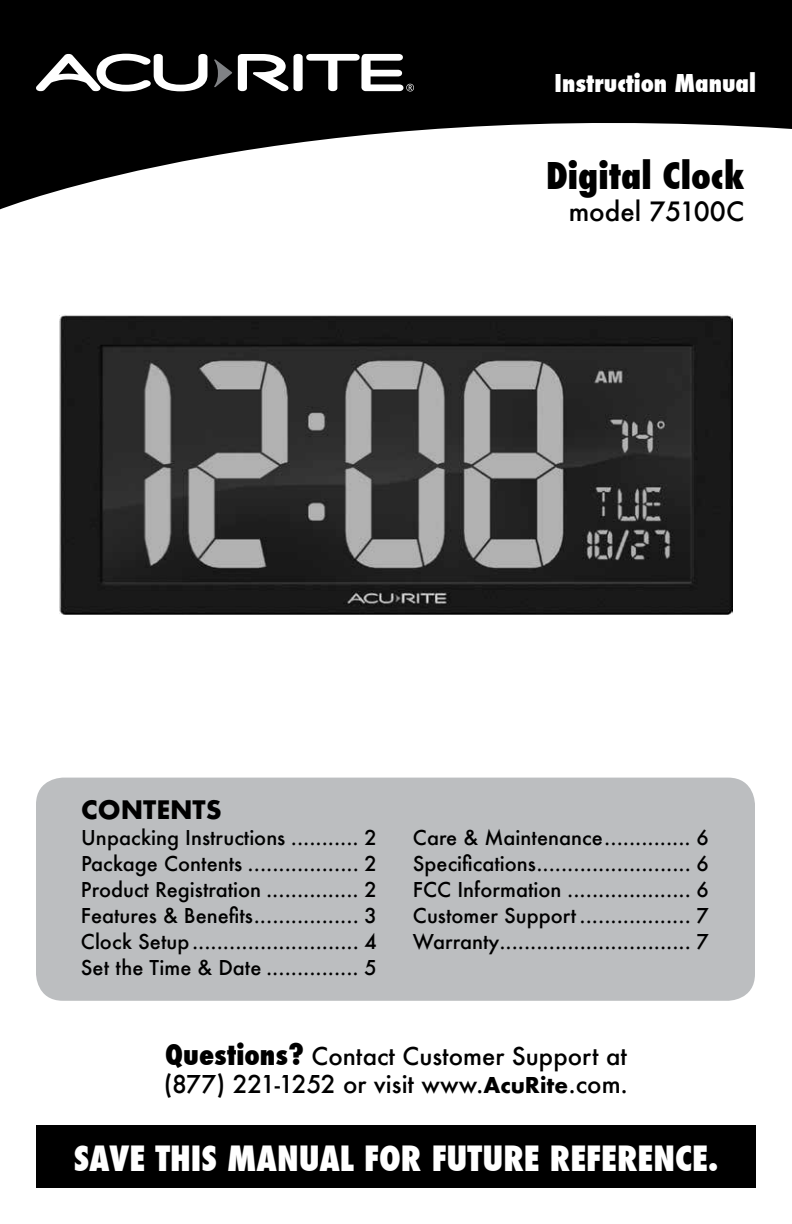
<style>
.page{position:relative;width:792px;height:1224px;background:#fff}
.page>*{position:absolute;margin:0;border:0;box-sizing:border-box;transform-origin:0 0}
.t1{font:800 condensed 36px "Futura";color:#000}
.t2{font:800 condensed 34px "Futura";color:#fff}
.t3{font:700 28px "Futura T";color:#000}
.t4{font:500 26px "Futura";color:#000}
.t5{font:500 24px/28.8px "Futura";color:#000}
.t6{font:800 condensed 24px "Futura";color:#fff}
.t7{font:500 20px/26px "Futura";color:#000;text-align:justify}
.s1{font-weight:800;font-stretch:condensed;font-size:28px}
.s2{font-family:"Futura T";font-weight:700}
</style>
<div class="page">
<img style="left:60px;top:314px;width:672px;height:301px">
<svg style="left:0;top:0;width:792px;height:209px;fill:#000"></svg>
<div style="left:36px;top:1125px;width:720px;height:63px;background:#000"></div>
<div style="left:36px;top:778px;width:719px;height:223px;background:#bcbec0;border-radius:27px"></div>
<svg style="left:214px;top:59px;width:18px;height:28px"></svg>
<svg style="left:238px;top:54px;width:176px;height:37px"></svg>
<svg style="left:36px;top:54px;width:171px;height:37px"></svg>
<p class="t6" style="left:555px;top:67px;width:203px">Instruction Manual</p>
<h1 class="t1" style="left:546px;top:152px;width:200px">Digital Clock</h1>
<h3 class="t4" style="left:569px;top:193px;width:177px">model 75100C</h3>
<h3 class="t3" style="left:81px;top:793px;width:142px">CONTENTS</h3>
<p class="t7" style="left:81px;top:824px;width:298px">Unpacking Instructions ........... 2<br>Package Contents .................. 2<br>Product Registration ............... 2<br>Features &amp; Benefits................. 3<br>Clock Setup........................... 4<br>Set the Time &amp; Date ............... 5</p>
<p class="t7" style="left:413px;top:824px;width:298px">Care &amp; Maintenance.............. 6<br>Specifications......................... 6<br>FCC Information .................... 6<br>Customer Support .................. 7<br>Warranty............................... 7</p>
<p class="t5" style="left:164px;top:1041px;width:466px"><span class="s1">Questions?</span> Contact Customer Support at (877) 221-1252 or visit www.<span class="s2">AcuRite</span>.com.</p>
<h2 class="t2" style="left:74px;top:1135px;width:646px">SAVE THIS MANUAL FOR FUTURE REFERENCE.</h2>
</div>
